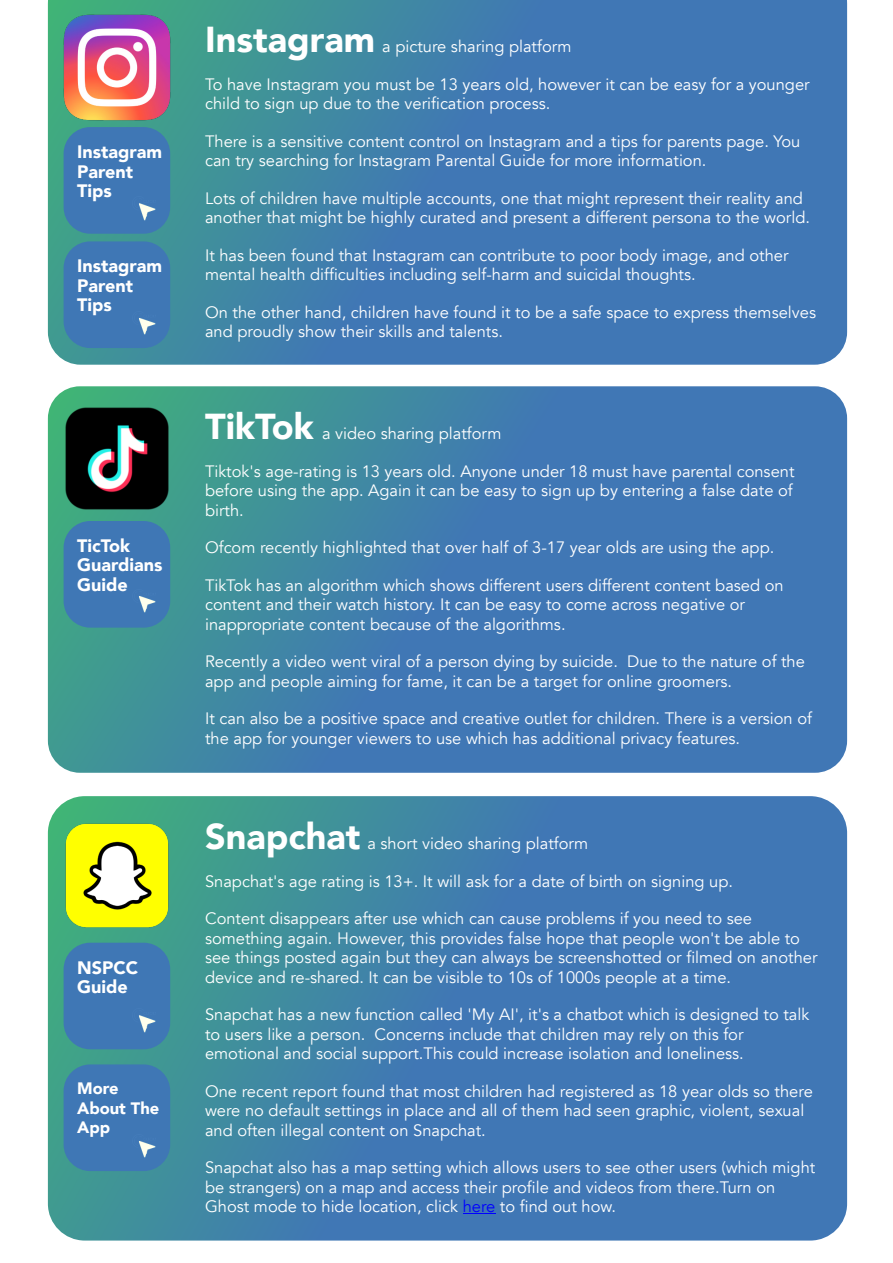
<style>
.page{position:relative;width:893px;height:1263px;background:#fff}
.page>*{position:absolute;margin:0;border:0;box-sizing:border-box;transform-origin:0 0}
.t1{font:900 36px "Avenir";color:#fff}
.t2{font:900 18px/19.5px "Avenir";color:#fff}
.t3{font:16.5px/19.5px "Avenir";color:#fff}
.t4{font:900 16.5px/19.5px "Avenir";color:#fff}
.s1{font-weight:900;font-size:36px}
.s2{color:#00f}
</style>
<div class="page">
<img style="left:48px;top:0;width:799px;height:365px">
<img style="left:64px;top:14px;width:106px;height:107px">
<div style="left:64px;top:127px;width:106px;height:107px;background:#3f77b5;border-radius:27px"></div>
<img style="left:139px;top:203px;width:16px;height:17px">
<div style="left:64px;top:241px;width:106px;height:107px;background:#3f77b5;border-radius:27px"></div>
<img style="left:48px;top:386px;width:799px;height:387px;border-radius:32px">
<div style="left:64px;top:521px;width:106px;height:107px;background:#3f77b5;border-radius:27px"></div>
<img style="left:48px;top:796px;width:799px;height:444px;border-radius:37px">
<img style="left:63px;top:822px;width:108px;height:107px">
<hr style="left:463px;top:1213px;width:32px;height:1px;background:#00f">
<div style="left:64px;top:943px;width:106px;height:106px;background:#3f77b5;border-radius:27px"></div>
<div style="left:64px;top:1064px;width:106px;height:107px;background:#3f77b5;border-radius:27px"></div>
<img style="left:64px;top:405px;width:106px;height:107px">
<img style="left:139px;top:318px;width:16px;height:17px">
<img style="left:139px;top:596px;width:16px;height:16px">
<img style="left:139px;top:1015px;width:16px;height:17px">
<img style="left:139px;top:1141px;width:16px;height:17px">
<p class="t2" style="left:77px;top:143px;width:86px">Instagram<br>Parent<br>Tips</p>
<p class="t2" style="left:77px;top:257px;width:86px">Instagram<br>Parent<br>Tips</p>
<p class="t2" style="left:77px;top:536px;width:87px">TicTok<br>Guardians<br>Guide</p>
<p class="t2" style="left:77px;top:958px;width:63px">NSPCC<br>Guide</p>
<p class="t4" style="left:77px;top:1079px;width:84px">More<br>About The<br>App</p>
<h1 class="t1" style="left:205px;top:16px;width:171px">Instagram</h1>
<p class="t3" style="left:205px;top:74px;width:606px">To have Instagram you must be 13 years old, however it can be easy for a younger child to sign up due to the verification process.</p>
<p class="t3" style="left:205px;top:131px;width:597px">There is a sensitive content control on Instagram and a tips for parents page. You can try searching for Instagram Parental Guide for more information.</p>
<p class="t3" style="left:205px;top:188px;width:606px">Lots of children have multiple accounts, one that might represent their reality and another that might be highly curated and present a different persona to the world.</p>
<p class="t3" style="left:205px;top:245px;width:585px">It has been found that Instagram can contribute to poor body image, and other mental health difficulties including self-harm and suicidal thoughts.</p>
<p class="t3" style="left:205px;top:302px;width:612px">On the other hand, children have found it to be a safe space to express themselves and proudly show their skills and talents.</p>
<p class="t3" style="left:382px;top:37px;width:191px">a picture sharing platform</p>
<h1 class="t1" style="left:205px;top:403px;width:110px">TikTok</h1>
<p class="t3" style="left:205px;top:461px;width:591px;text-align:justify">Tiktok's age-rating is 13 years old. Anyone under 18 must have parental consent before using the app. Again it can be easy to sign up by entering a false date of birth.</p>
<p class="t3" style="left:205px;top:538px;width:571px">Ofcom recently highlighted that over half of 3-17 year olds are using the app.</p>
<p class="t3" style="left:205px;top:575px;width:580px">TikTok has an algorithm which shows different users different content based on content and their watch history. It can be easy to come across negative or inappropriate content because of the algorithms.</p>
<p class="t3" style="left:205px;top:652px;width:601px">Recently a video went viral of a person dying by suicide. Due to the nature of the app and people aiming for fame, it can be a target for online groomers.</p>
<p class="t3" style="left:205px;top:709px;width:608px">It can also be a positive space and creative outlet for children. There is a version of the app for younger viewers to use which has additional privacy features.</p>
<p class="t3" style="left:322px;top:423px;width:181px">a video sharing platform</p>
<p class="t3" style="left:205px;top:833px;width:385px"><span class="s1">Snapchat</span> a short video sharing platform</p>
<p class="t3" style="left:205px;top:871px;width:530px">Snapchat's age rating is 13+. It will ask for a date of birth on signing up.</p>
<p class="t3" style="left:205px;top:909px;width:614px">Content disappears after use which can cause problems if you need to see something again. However, this provides false hope that people won't be able to see things posted again but they can always be screenshotted or filmed on another device and re-shared. It can be visible to 10s of 1000s people at a time.</p>
<p class="t3" style="left:205px;top:1005px;width:606px">Snapchat has a new function called 'My AI', it's a chatbot which is designed to talk to users like a person. Concerns include that children may rely on this for emotional and social support.This could increase isolation and loneliness.</p>
<p class="t3" style="left:205px;top:1081px;width:609px">One recent report found that most children had registered as 18 year olds so there were no default settings in place and all of them had seen graphic, violent, sexual and often illegal content on Snapchat.</p>
<p class="t3" style="left:205px;top:1158px;width:612px">Snapchat also has a map setting which allows users to see other users (which might be strangers) on a map and access their profile and videos from there.Turn on<br>Ghost mode to hide location, click <span class="s2">here</span> to find out how.</p>
</div>
